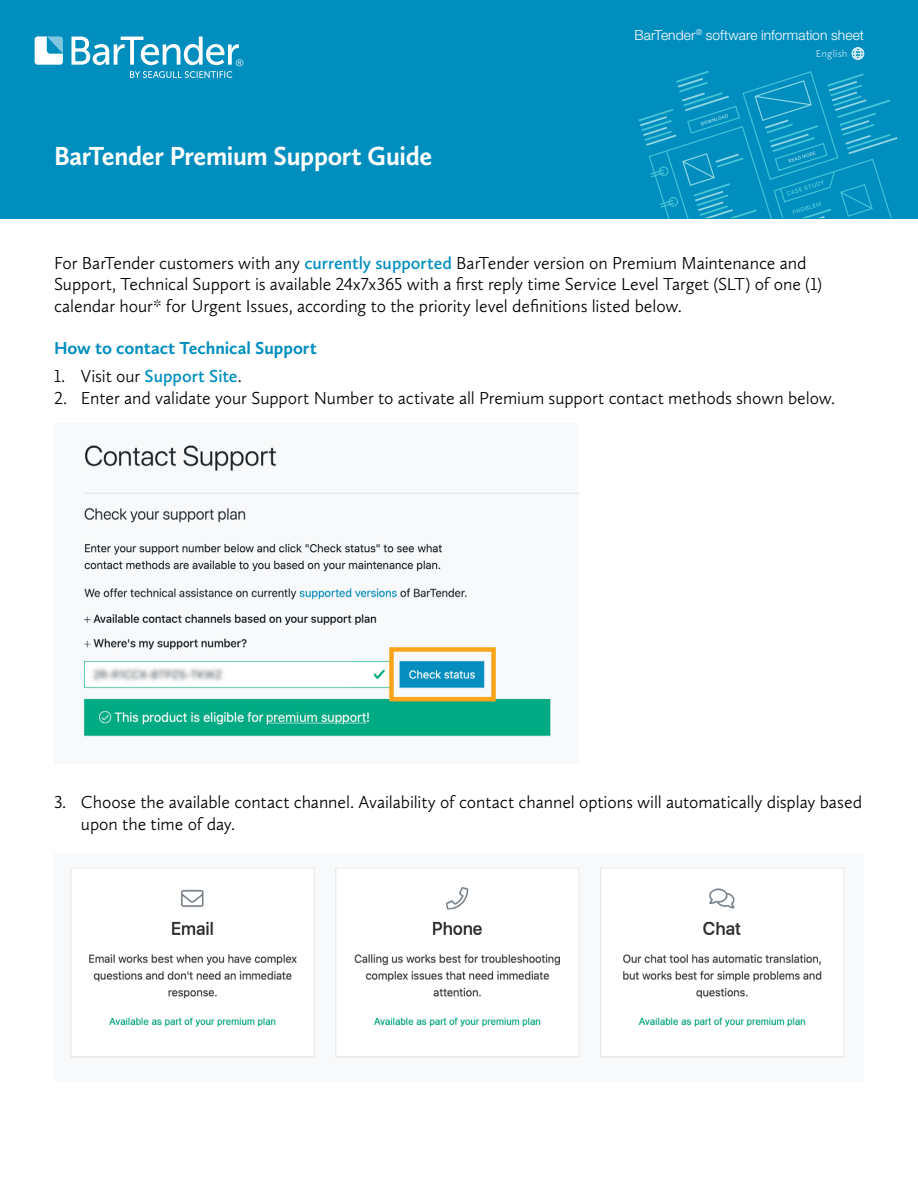
<style>
.page{position:relative;width:918px;height:1188px;background:#fff}
.page>*{position:absolute;margin:0;border:0;box-sizing:border-box;transform-origin:0 0}
.t1{font:700 27.15px "Calluna Sans";letter-spacing:-.015em;color:#fff;scale:.96 1}
.t2{font:300 18px/21.6px "Calluna Sans";letter-spacing:-.005em;color:#000}
.t3{font:700 18px "Calluna Sans";color:#008fbe}
.t4{font:300 13.8px "Helvetica Neue LT Std";letter-spacing:.005em;color:#fff}
.t5{font:300 10.5px "Calluna Sans";letter-spacing:.015em;color:#fff}
.s1{font-weight:600;color:#008fbe}
</style>
<div class="page">
<div style="left:0;top:0;width:918px;height:218px;background:#008ebe"></div>
<svg style="left:639px;top:71px;width:259px;height:147px"></svg>
<svg style="left:35px;top:36px;width:28px;height:29px"></svg>
<svg style="left:71px;top:37px;width:172px;height:41px"></svg>
<svg style="left:852px;top:47px;width:12px;height:13px"></svg>
<img style="left:70px;top:867px;width:775px;height:191px">
<img style="left:83px;top:445px;width:495px;height:292px">
<div style="left:389px;top:647px;width:107px;height:54px;border:4px solid #faa41a"></div>
<p class="t4" style="left:635px;top:26px;width:231px">BarTender<sup>®</sup> software information sheet</p>
<h1 class="t1" style="left:54px;top:139px;width:396px">BarTender Premium Support Guide</h1>
<p class="t5" style="left:816px;top:47px;width:33px">English</p>
<p class="t2" style="left:54px;top:252px;width:770px">For BarTender customers with any <span class="s1">currently supported</span> BarTender version on Premium Maintenance and<br>Support, Technical Support is available 24x7x365 with a first reply time Service Level Target (SLT) of one (1) calendar hour* for Urgent Issues, according to the priority level definitions listed below.</p>
<p class="t3" style="left:54px;top:337px;width:264px">How to contact Technical Support</p>
<p class="t2" style="left:54px;top:365px;width:189px">1. Visit our <span class="s1">Support Site</span>.</p>
<p class="t2" style="left:54px;top:387px;width:783px">2. Enter and validate your Support Number to activate all Premium support contact methods shown below.</p>
<p class="t2" style="left:81px;top:791px;width:783px;text-indent:-27px">3. Choose the available contact channel. Availability of contact channel options will automatically display based upon the time of day.</p>
</div>
